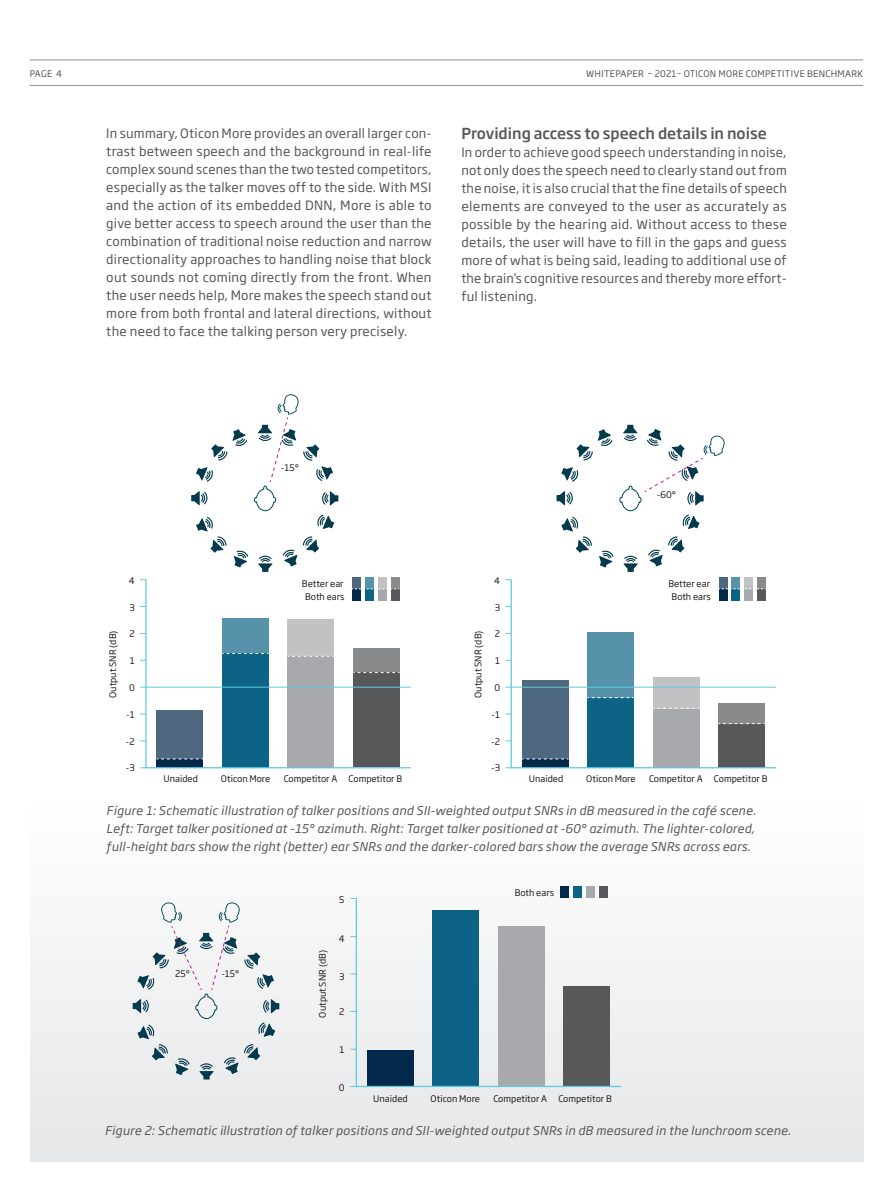
<style>
.page{position:relative;width:893px;height:1191px;background:#fff}
.page>*{position:absolute;margin:0;border:0;box-sizing:border-box;transform-origin:0 0}
.OTI20_WP_Subhead_10{font:500 15px "Soho Gothic Pro";color:#57585a}
.OTI20_WP_Body_8_5_12{font:12.75px/18px "Soho Gothic Pro";letter-spacing:.02em;color:#57585a;text-align:justify}
.OTI20_WP_Caption_Ita{font:italic 12px/18px "Soho Gothic Pro";letter-spacing:.02em;color:#57585a;text-align:justify}
.OTI20_diagram_center{font:9px "Soho Gothic Pro";color:#231f20}
.OTI20_diagram_right{font:9px "Soho Gothic Pro";color:#231f20}
.t1{font:9px "Soho Gothic Pro";letter-spacing:.035em;color:#57585a}
</style>
<div class="page">
<div style="left:30px;top:804px;width:833px;height:357px;background:#f2f3f4"></div>
<svg style="left:133px;top:902px;width:146px;height:177px"></svg>
<svg style="left:258px;top:555px;width:14px;height:17px"></svg>
<svg style="left:283px;top:549px;width:14px;height:17px"></svg>
<svg style="left:303px;top:536px;width:16px;height:16px"></svg>
<svg style="left:211px;top:429px;width:36px;height:31px"></svg>
<svg style="left:196px;top:467px;width:17px;height:15px"></svg>
<svg style="left:191px;top:491px;width:16px;height:14px"></svg>
<svg style="left:196px;top:517px;width:31px;height:36px"></svg>
<svg style="left:234px;top:550px;width:14px;height:17px"></svg>
<svg style="left:254px;top:394px;width:84px;height:135px"></svg>
<svg style="left:623px;top:555px;width:15px;height:17px"></svg>
<svg style="left:648px;top:536px;width:36px;height:30px"></svg>
<svg style="left:576px;top:429px;width:36px;height:31px"></svg>
<svg style="left:561px;top:467px;width:17px;height:15px"></svg>
<svg style="left:556px;top:491px;width:17px;height:14px"></svg>
<svg style="left:561px;top:517px;width:31px;height:36px"></svg>
<svg style="left:599px;top:550px;width:15px;height:17px"></svg>
<svg style="left:619px;top:425px;width:106px;height:104px"></svg>
<svg style="left:510px;top:578px;width:266px;height:191px"></svg>
<hr style="left:505px;top:687px;width:271px;height:1px;background:#61cadd">
<svg style="left:145px;top:578px;width:266px;height:191px"></svg>
<hr style="left:140px;top:687px;width:271px;height:1px;background:#61cadd">
<div style="left:352px;top:589px;width:8px;height:11px;background:#022949"></div>
<div style="left:352px;top:578px;width:8px;height:11px;background:#4e697f"></div>
<div style="left:365px;top:578px;width:8px;height:11px;background:#5692aa"></div>
<div style="left:365px;top:589px;width:8px;height:11px;background:#0d6386"></div>
<div style="left:378px;top:589px;width:8px;height:11px;background:#a8a9ad"></div>
<div style="left:378px;top:578px;width:8px;height:11px;background:#c2c2c5"></div>
<div style="left:391px;top:578px;width:8px;height:11px;background:#898a8b"></div>
<div style="left:391px;top:589px;width:8px;height:11px;background:#57585a"></div>
<svg style="left:352px;top:588px;width:47px;height:1px"></svg>
<div style="left:719px;top:589px;width:8px;height:11px;background:#022949"></div>
<div style="left:719px;top:577px;width:8px;height:12px;background:#4e697f"></div>
<div style="left:732px;top:577px;width:8px;height:12px;background:#5692aa"></div>
<div style="left:732px;top:589px;width:8px;height:11px;background:#0d6386"></div>
<div style="left:745px;top:589px;width:8px;height:11px;background:#a8a9ad"></div>
<div style="left:745px;top:577px;width:8px;height:12px;background:#c2c2c5"></div>
<div style="left:758px;top:577px;width:8px;height:12px;background:#898a8b"></div>
<div style="left:758px;top:589px;width:8px;height:11px;background:#57585a"></div>
<svg style="left:719px;top:588px;width:47px;height:1px"></svg>
<div style="left:561px;top:886px;width:8px;height:12px;background:#022949"></div>
<div style="left:573px;top:886px;width:9px;height:12px;background:#0d6386"></div>
<div style="left:586px;top:886px;width:9px;height:12px;background:#a8a9ad"></div>
<div style="left:599px;top:886px;width:9px;height:12px;background:#57585a"></div>
<svg style="left:355px;top:897px;width:266px;height:190px"></svg>
<hr style="left:30px;top:85px;width:833px;height:1px;background:#928e8b">
<hr style="left:30px;top:60px;width:833px;height:1px;background:#928e8b">
<p class="t1" style="left:30px;top:66px;width:34px">PAGE 4</p>
<p class="t1" style="left:586px;top:66px;width:279px">WHITEPAPER – 2021– OTICON MORE COMPETITIVE BENCHMARK</p>
<p class="OTI20_WP_Body_8_5_12" style="left:106px;top:123px;width:327px">In summary, Oticon More provides an overall larger con&shy;trast between speech and the background in real-life complex sound scenes than the two tested competitors, especially as the talker moves off to the side. With MSI and the action of its embedded DNN, More is able to give better access to speech around the user than the combination of traditional noise reduction and narrow directionality approaches to handling noise that block out sounds not coming directly from the front. When the user needs help, More makes the speech stand out more from both frontal and lateral directions, without the need to face the talking person very precisely.</p>
<p class="OTI20_WP_Subhead_10" style="left:461px;top:122px;width:307px">Providing access to speech details in noise</p>
<p class="OTI20_WP_Body_8_5_12" style="left:461px;top:143px;width:327px">In order to achieve good speech understanding in noise, not only does the speech need to clearly stand out from the noise, it is also crucial that the fine details of speech elements are conveyed to the user as accurately as possible by the hearing aid. Without access to these details, the user will have to fill in the gaps and guess more of what is being said, leading to additional use of the brain’s cognitive resources and thereby more effort&shy;ful listening.</p>
<p class="OTI20_diagram_right" style="left:281px;top:461px;width:19px">-15°</p>
<p class="OTI20_diagram_center" style="left:106px;top:698px;width:69px;rotate:-90deg">Output SNR (dB)</p>
<p class="OTI20_diagram_right" style="left:129px;top:573px;width:7px">4</p>
<p class="OTI20_diagram_right" style="left:129px;top:600px;width:7px">3</p>
<p class="OTI20_diagram_right" style="left:130px;top:627px;width:7px">2</p>
<p class="OTI20_diagram_right" style="left:130px;top:654px;width:7px">1</p>
<p class="OTI20_diagram_right" style="left:129px;top:680px;width:7px">0</p>
<p class="OTI20_diagram_right" style="left:126px;top:707px;width:10px">-1</p>
<p class="OTI20_diagram_right" style="left:126px;top:734px;width:10px">-2</p>
<p class="OTI20_diagram_right" style="left:126px;top:761px;width:10px">-3</p>
<p class="OTI20_diagram_right" style="left:302px;top:577px;width:43px">Better ear</p>
<p class="OTI20_diagram_right" style="left:305px;top:590px;width:41px">Both ears</p>
<p class="OTI20_diagram_center" style="left:164px;top:772px;width:36px">Unaided</p>
<p class="OTI20_diagram_center" style="left:221px;top:772px;width:51px">Oticon More</p>
<p class="OTI20_diagram_center" style="left:284px;top:772px;width:55px">Competitor A</p>
<p class="OTI20_diagram_center" style="left:349px;top:772px;width:55px">Competitor B</p>
<p class="OTI20_diagram_right" style="left:657px;top:487px;width:21px">-60°</p>
<p class="OTI20_diagram_center" style="left:471px;top:698px;width:69px;rotate:-90deg">Output SNR (dB)</p>
<p class="OTI20_diagram_right" style="left:494px;top:573px;width:7px">4</p>
<p class="OTI20_diagram_right" style="left:495px;top:600px;width:7px">3</p>
<p class="OTI20_diagram_right" style="left:495px;top:627px;width:7px">2</p>
<p class="OTI20_diagram_right" style="left:495px;top:654px;width:7px">1</p>
<p class="OTI20_diagram_right" style="left:494px;top:680px;width:7px">0</p>
<p class="OTI20_diagram_right" style="left:492px;top:707px;width:10px">-1</p>
<p class="OTI20_diagram_right" style="left:491px;top:734px;width:10px">-2</p>
<p class="OTI20_diagram_right" style="left:491px;top:761px;width:10px">-3</p>
<p class="OTI20_diagram_right" style="left:668px;top:577px;width:43px">Better ear</p>
<p class="OTI20_diagram_right" style="left:672px;top:590px;width:41px">Both ears</p>
<p class="OTI20_diagram_center" style="left:529px;top:772px;width:36px">Unaided</p>
<p class="OTI20_diagram_center" style="left:586px;top:772px;width:51px">Oticon More</p>
<p class="OTI20_diagram_center" style="left:649px;top:772px;width:55px">Competitor A</p>
<p class="OTI20_diagram_center" style="left:714px;top:772px;width:55px">Competitor B</p>
<p class="OTI20_WP_Caption_Ita" style="left:106px;top:800px;width:651px">Figure 1: Schematic illustration of talker positions and SII-weighted output SNRs in dB measured in the café scene.<br>Left: Target talker positioned at -15° azimuth. Right: Target talker positioned at -60° azimuth. The lighter-colored, full-height bars show the right (better) ear SNRs and the darker-colored bars show the average SNRs across ears.</p>
<p class="OTI20_diagram_right" style="left:175px;top:967px;width:16px">25°</p>
<p class="OTI20_diagram_right" style="left:221px;top:967px;width:19px">-15°</p>
<p class="OTI20_diagram_right" style="left:339px;top:893px;width:7px">5</p>
<p class="OTI20_diagram_center" style="left:316px;top:1017px;width:69px;rotate:-90deg">Output SNR (dB)</p>
<p class="OTI20_diagram_right" style="left:339px;top:931px;width:7px">4</p>
<p class="OTI20_diagram_right" style="left:339px;top:969px;width:7px">3</p>
<p class="OTI20_diagram_right" style="left:339px;top:1004px;width:7px">2</p>
<p class="OTI20_diagram_right" style="left:340px;top:1042px;width:7px">1</p>
<p class="OTI20_diagram_right" style="left:339px;top:1080px;width:7px">0</p>
<p class="OTI20_diagram_right" style="left:515px;top:886px;width:41px">Both ears</p>
<p class="OTI20_diagram_center" style="left:373px;top:1091px;width:36px">Unaided</p>
<p class="OTI20_diagram_center" style="left:431px;top:1091px;width:51px">Oticon More</p>
<p class="OTI20_diagram_center" style="left:493px;top:1091px;width:55px">Competitor A</p>
<p class="OTI20_diagram_center" style="left:558px;top:1091px;width:55px">Competitor B</p>
<p class="OTI20_WP_Caption_Ita" style="left:105px;top:1121px;width:688px">Figure 2: Schematic illustration of talker positions and SII-weighted output SNRs in dB measured in the lunchroom scene.</p>
</div>
